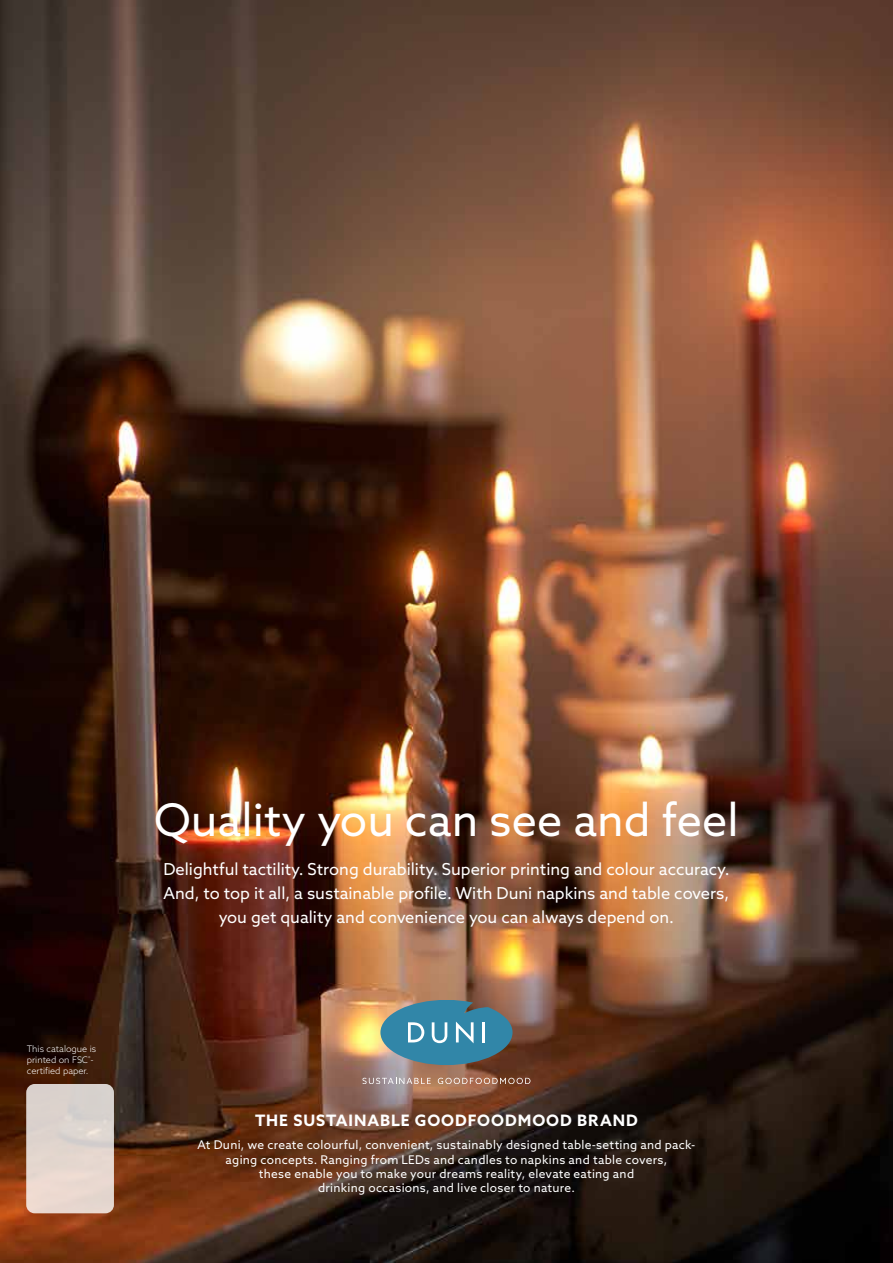
<style>
.page{position:relative;width:893px;height:1263px;background:#fff}
.page>*{position:absolute;margin:0;border:0;box-sizing:border-box;transform-origin:0 0}
.t1{font:45px "Azo Sans";color:#fff}
.t2{font:16.5px/24px "Azo Sans";color:#fff;text-align:center}
.t3{font:700 15.75px "Azo Sans";letter-spacing:.06em;color:#fff}
.t4{font:12px/14.4px "Azo Sans";letter-spacing:.025em;color:#fff;text-align:center}
.t5{font:300 9px/10.8px "Azo Sans";color:#fff}
</style>
<div class="page">
<img style="left:0;top:0;width:893px;height:1263px">
<svg style="left:380px;top:1000px;width:132px;height:65px"></svg>
<hr style="left:482px;top:1022px;width:3px;height:20px;background:#fff">
<svg style="left:363px;top:1078px;width:68px;height:6px"></svg>
<svg style="left:438px;top:1078px;width:92px;height:6px"></svg>
<div style="left:26px;top:1084px;width:88px;height:129px;background:linear-gradient(to bottom,#d5d0cc,#eddad0);border-radius:9px"></div>
<p class="t5" style="left:27px;top:1043px;width:71px">This catalogue is printed on FSC<sup>®</sup>- certified paper.</p>
<h1 class="t1" style="left:154px;top:791px;width:586px">Quality you can see and feel</h1>
<h2 class="t2" style="left:163px;top:857px;width:568px">Delightful tactility. Strong durability. Superior printing and colour accuracy.<br>And, to top it all, a sustainable profile. With Duni napkins and table covers, you get quality and convenience you can always depend on.</h2>
<h3 class="t3" style="left:255px;top:1110px;width:384px">THE SUSTAINABLE GOODFOODMOOD BRAND</h3>
<p class="t4" style="left:198px;top:1137px;width:499px">At Duni, we create colourful, convenient, sustainably designed table-setting and pack&shy;aging concepts. Ranging from LEDs and candles to napkins and table covers,<br>these enable you to make your dreams reality, elevate eating and<br>drinking occasions, and live closer to nature.</p>
</div>
